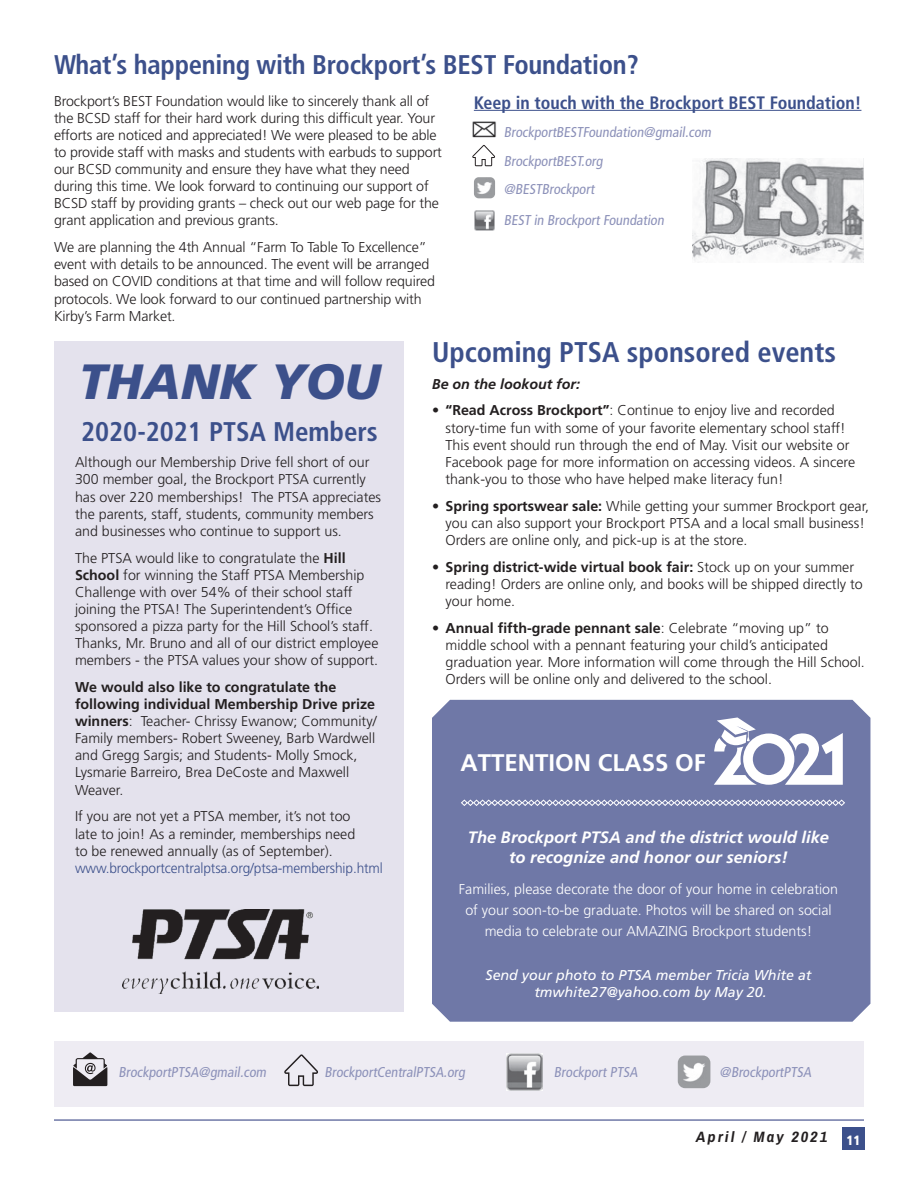
<style>
.page{position:relative;width:918px;height:1188px;background:#fff}
.page>*{position:absolute;margin:0;border:0;box-sizing:border-box;transform-origin:0 0}
.t1{font:italic 900 49.5px "Frutiger";color:#3c508b}
.t2{font:700 condensed 28.5px "Frutiger";color:#3c508b}
.t3{font:700 condensed 27px "Frutiger";letter-spacing:-.01em;color:#3c508b}
.BODY{font:700 24px "Frutiger";color:#fff}
.t4{font:700 condensed 18px "Frutiger";color:#3c508b}
.BODY-2{font:italic 700 16.5px/19.8px "Frutiger";color:#fff;text-align:center}
.t5{font:italic 700 15px "Archivo Narrow";letter-spacing:.12em;color:#231f20;scale:1.1 1}
.BODY-3{font:300 14.25px/17.1px "Frutiger";color:#231f20}
.BODY-4{font:condensed 14.25px "Frutiger";color:#8c91b9}
.BODY-5{font:300 14.25px/21px "Frutiger";color:#fff;text-align:center}
.BODY-6{font:italic 14.25px/17.1px "Frutiger";color:#fff;text-align:center}
.BODY-7{font:italic 700 14.25px "Frutiger";color:#231f20}
.t6{font:900 condensed 13.5px "Frutiger";color:#fff}
.s1{font-weight:700}
.s2{color:#3c508b}
</style>
<div class="page">
<div style="left:842px;top:1127px;width:23px;height:23px;background:#3c508b"></div>
<hr style="left:54px;top:1119px;width:810px;height:2px;background:#6f78a7">
<div style="left:432px;top:700px;width:438px;height:322px;background:#6f78a7"></div>
<img style="left:693px;top:158px;width:171px;height:104px">
<img style="left:474px;top:177px;width:21px;height:21px">
<img style="left:474px;top:210px;width:20px;height:20px">
<img style="left:472px;top:121px;width:24px;height:17px">
<svg style="left:472px;top:145px;width:23px;height:21px"></svg>
<hr style="left:474px;top:110px;width:387px;height:1px;background:#3c508b">
<div style="left:55px;top:341px;width:349px;height:671px;background:#e4e2ed"></div>
<div style="left:54px;top:1041px;width:809px;height:66px;background:#eeecf3"></div>
<svg style="left:73px;top:1052px;width:34px;height:34px"></svg>
<svg style="left:284px;top:1054px;width:34px;height:32px"></svg>
<img style="left:678px;top:1056px;width:32px;height:32px">
<img style="left:506px;top:1054px;width:36px;height:36px">
<img style="left:122px;top:910px;width:196px;height:84px">
<svg style="left:714px;top:717px;width:129px;height:68px"></svg>
<svg style="left:461px;top:799px;width:384px;height:7px;background:#a2a8c6"></svg>
<p class="t3" style="left:54px;top:49px;width:586px">What’s happening with Brockport’s BEST Foundation?</p>
<p class="BODY-3" style="left:54px;top:92px;width:390px">Brockport’s BEST Foundation would like to sincerely thank all of the BCSD staff for their hard work during this difficult year. Your efforts are noticed and appreciated! We were pleased to be able to provide staff with masks and students with earbuds to support our BCSD community and ensure they have what they need during this time. We look forward to continuing our support of BCSD staff by providing grants – check out our web page for the grant application and previous grants.</p>
<p class="BODY-3" style="left:54px;top:239px;width:383px">We are planning the 4th Annual “Farm To Table To Excellence” event with details to be announced. The event will be arranged based on COVID conditions at that time and will follow required protocols. We look forward to our continued partnership with Kirby’s Farm Market.</p>
<p class="t4" style="left:474px;top:92px;width:389px">Keep in touch with the Brockport BEST Foundation!</p>
<p class="BODY-4" style="left:504px;top:124px;width:211px">BrockportBESTFoundation@gmail.com</p>
<p class="BODY-4" style="left:504px;top:153px;width:103px">BrockportBEST.org</p>
<p class="BODY-4" style="left:504px;top:181px;width:94px">@BESTBrockport</p>
<p class="BODY-4" style="left:504px;top:212px;width:164px">BEST in Brockport Foundation</p>
<p class="t1" style="left:79px;top:352px;width:303px">THANK YOU</p>
<p class="t3" style="left:81px;top:415px;width:298px">2020-2021 PTSA Members</p>
<p class="BODY-3" style="left:75px;top:454px;width:308px">Although our Membership Drive fell short of our 300 member goal, the Brockport PTSA currently has over 220 memberships! The PTSA appreciates the parents, staff, students, community members and businesses who continue to support us.</p>
<p class="BODY-3" style="left:75px;top:549px;width:305px">The PTSA would like to congratulate the <span class="s1">Hill School</span> for winning the Staff PTSA Membership Challenge with over 54% of their school staff joining the PTSA! The Superintendent’s Office sponsored a pizza party for the Hill School’s staff.<br>Thanks, Mr. Bruno and all of our district employee members - the PTSA values your show of support.</p>
<p class="BODY-3" style="left:75px;top:679px;width:303px"><span class="s1">We would also like to congratulate the following individual Membership Drive prize winners</span>: Teacher- Chrissy Ewanow; Community/ Family members- Robert Sweeney, Barb Wardwell and Gregg Sargis; and Students- Molly Smock, Lysmarie Barreiro, Brea DeCoste and Maxwell Weaver.</p>
<p class="BODY-3" style="left:75px;top:808px;width:309px">If you are not yet a PTSA member, it’s not too<br>late to join! As a reminder, memberships need<br>to be renewed annually (as of September). <span class="s2">www.brockportcentralptsa.org/ptsa-membership.html</span></p>
<p class="t2" style="left:432px;top:335px;width:406px">Upcoming PTSA sponsored events</p>
<p class="BODY-7" style="left:432px;top:375px;width:150px">Be on the lookout for:</p>
<p class="BODY-3" style="left:446px;top:402px;width:411px;text-indent:-14px">• <span class="s1">“Read Across Brockport”</span>: Continue to enjoy live and recorded story-time fun with some of your favorite elementary school staff!<br>This event should run through the end of May. Visit our website or Facebook page for more information on accessing videos. A sincere thank-you to those who have helped make literacy fun!</p>
<p class="BODY-3" style="left:446px;top:497px;width:425px;text-indent:-14px">• <span class="s1">Spring sportswear sale:</span> While getting your summer Brockport gear, you can also support your Brockport PTSA and a local small business!<br>Orders are online only, and pick-up is at the store.</p>
<p class="BODY-3" style="left:446px;top:558px;width:419px;text-indent:-14px">• <span class="s1">Spring district-wide virtual book fair:</span> Stock up on your summer reading! Orders are online only, and books will be shipped directly to your home.</p>
<p class="BODY-3" style="left:446px;top:619px;width:421px;text-indent:-14px">• <span class="s1">Annual fifth-grade pennant sale</span>: Celebrate “moving up” to middle school with a pennant featuring your child’s anticipated graduation year. More information will come through the Hill School.<br>Orders will be online only and delivered to the school.</p>
<p class="BODY" style="left:460px;top:749px;width:247px">ATTENTION CLASS OF</p>
<p class="BODY-2" style="left:468px;top:828px;width:363px">The Brockport PTSA and the district would like to recognize and honor our seniors!</p>
<p class="BODY-5" style="left:459px;top:879px;width:381px">Families, please decorate the door of your home in celebration of your soon-to-be graduate. Photos will be shared on social media to celebrate our AMAZING Brockport students!</p>
<p class="BODY-6" style="left:486px;top:966px;width:327px">Send your photo to PTSA member Tricia White at tmwhite27@yahoo.com by May 20.</p>
<p class="BODY-4" style="left:118px;top:1064px;width:152px">BrockportPTSA@gmail.com</p>
<p class="BODY-4" style="left:324px;top:1064px;width:144px">BrockportCentralPTSA.org</p>
<p class="BODY-4" style="left:554px;top:1064px;width:87px">Brockport PTSA</p>
<p class="BODY-4" style="left:720px;top:1064px;width:95px">@BrockportPTSA</p>
<p class="t5" style="left:696px;top:1127px;width:121px">April / May 2021</p>
<p class="t6" style="left:847px;top:1132px;width:16px">11</p>
</div>
